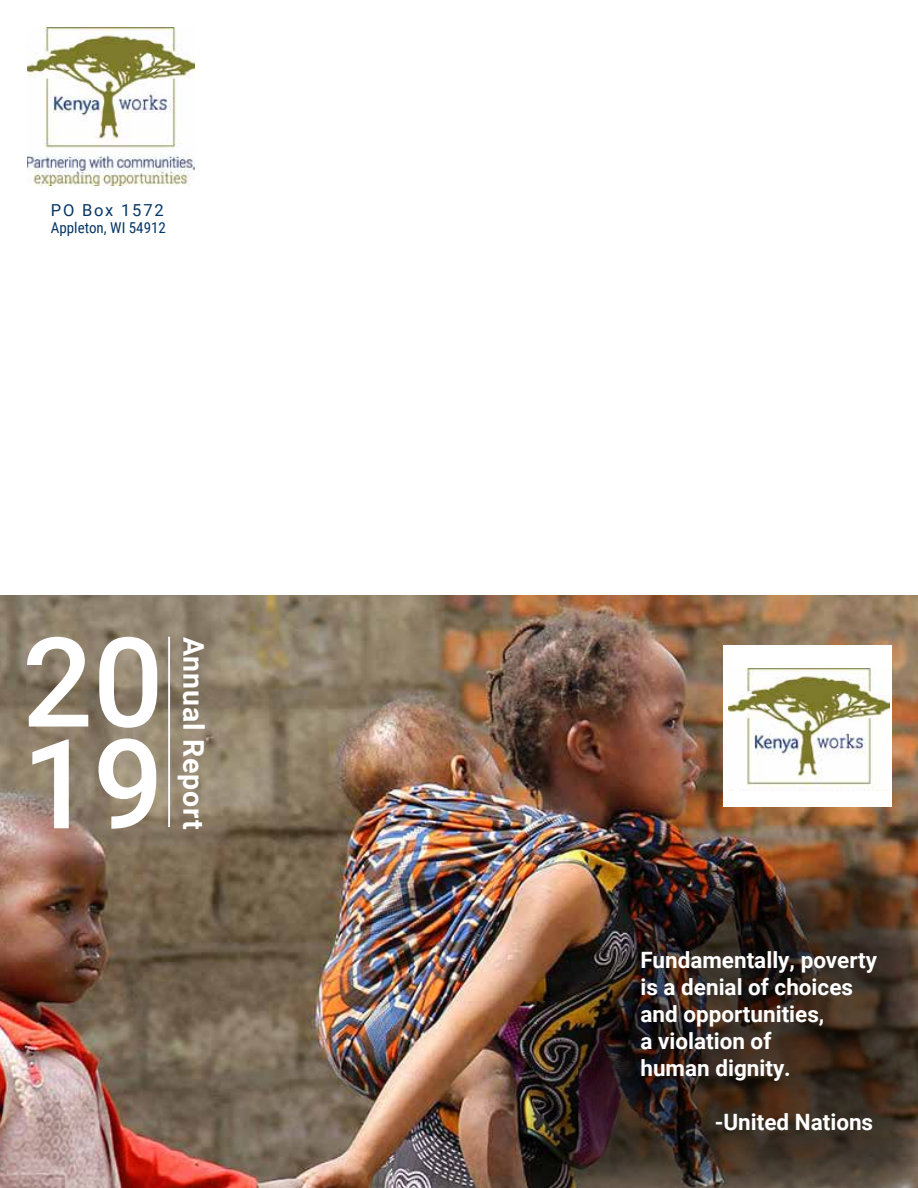
<style>
.page{position:relative;width:918px;height:1188px;background:#fff}
.page>*{position:absolute;margin:0;border:0;box-sizing:border-box;transform-origin:0 0}
.t1{font:500 124.5px/101.7px "Roboto";color:#fff}
.t2{font:700 28.5px "Roboto";letter-spacing:.03em;color:#fff}
.t3{font:700 22.5px/27px "Roboto";color:#fff}
.t4{font:16.5px "Roboto";letter-spacing:.11em;color:#053564}
.t5{font:15px "Roboto Condensed";color:#053564}
</style>
<div class="page">
<img style="left:0;top:595px;width:918px;height:593px">
<img style="left:27px;top:27px;width:167px;height:159px">
<div style="left:723px;top:645px;width:169px;height:162px;background:#fff"></div>
<img style="left:728px;top:669px;width:161px;height:121px">
<hr style="left:168px;top:637px;width:2px;height:190px;background:#fff">
<img style="left:517px;top:833px;width:401px;height:355px">
<p class="t4" style="left:51px;top:199px;width:114px">PO Box 1572</p>
<p class="t5" style="left:51px;top:217px;width:117px">Appleton, WI 54912</p>
<h1 class="t1" style="left:22px;top:627px;width:143px">20<br>19</h1>
<p class="t2" style="left:214px;top:637px;width:195px;rotate:90deg">Annual Report</p>
<p class="t3" style="left:640px;top:946px;width:238px">Fundamentally, poverty is a denial of choices and opportunities,<br>a violation of<br>human dignity.</p>
<p class="t3" style="left:715px;top:1108px;width:160px">-United Nations</p>
</div>
